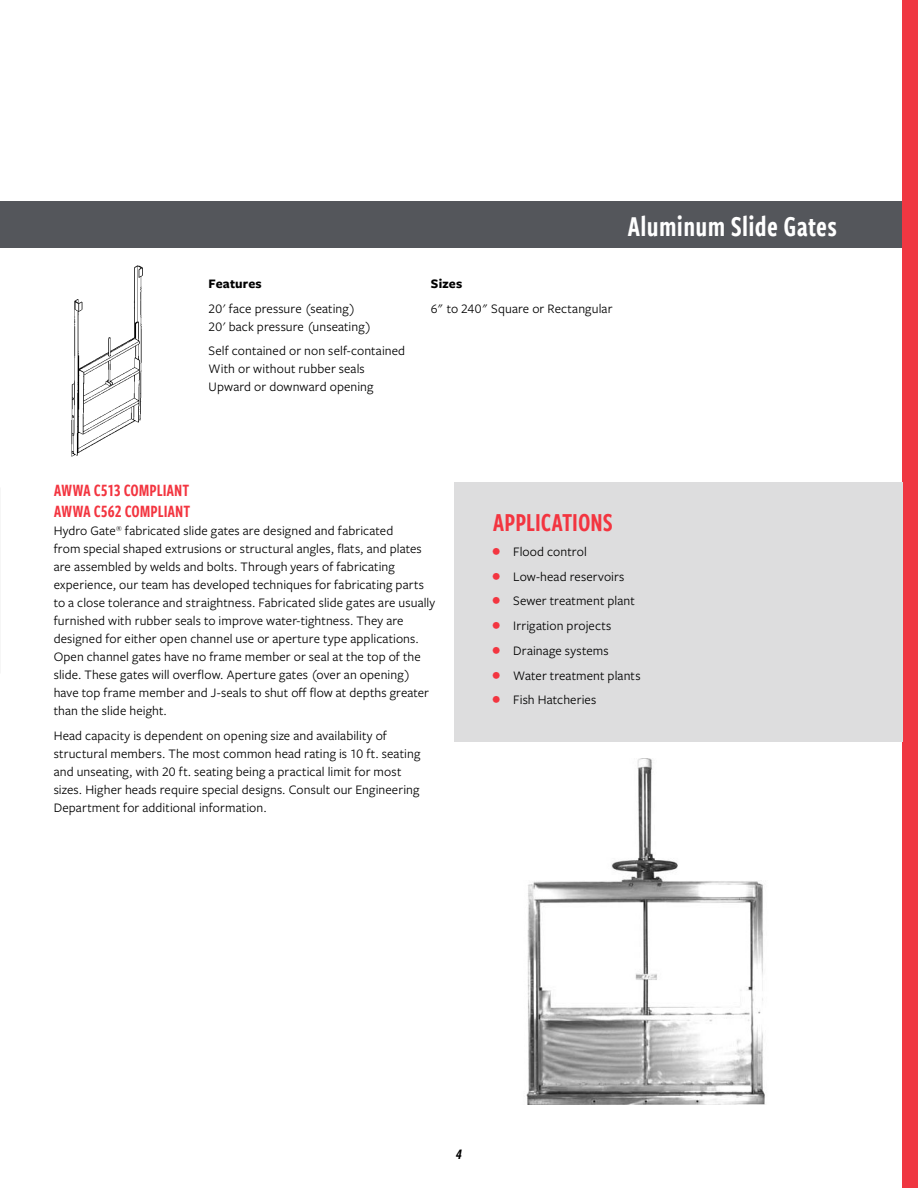
<style>
.page{position:relative;width:918px;height:1188px;background:#fff}
.page>*{position:absolute;margin:0;border:0;box-sizing:border-box;transform-origin:0 0}
.t1{font:30px "Freight Sans Cmp Pro Semi";letter-spacing:.01em;color:#fff}
.t2{font:27px "Freight Sans Cmp Pro Semi";color:#f33540}
.t3{font:18px/21.6px "Freight Sans Cmp Pro Semi";letter-spacing:-.005em;color:#f33540}
.t4{font:italic 15px "Freight Sans Cmp Pro Semi";color:#000}
.t5{font:13.5px/18px "Freight Sans Pro";letter-spacing:.01em;color:#000}
.t6{font:700 13.5px "Freight Sans Pro";letter-spacing:.01em;color:#000}
.s1{font-family:"Freight Sans Cmp Pro Semi";font-size:18px;color:#f33540}
</style>
<div class="page">
<div style="left:0;top:202px;width:918px;height:46px;background:#54565b"></div>
<div style="left:903px;top:0;width:15px;height:1188px;background:#ef3742"></div>
<img style="left:71px;top:265px;width:71px;height:192px">
<img style="left:526px;top:758px;width:239px;height:347px">
<div style="left:454px;top:482px;width:449px;height:260px;background:#ddddde"></div>
<p class="t6" style="left:209px;top:274px;width:55px">Features</p>
<p class="t5" style="left:209px;top:299px;width:164px">20' face pressure (seating)<br>20' back pressure (unseating)</p>
<p class="t5" style="left:209px;top:342px;width:198px">Self contained or non self-contained<br>With or without rubber seals<br>Upward or downward opening</p>
<h1 class="t1" style="left:627px;top:206px;width:211px">Aluminum Slide Gates</h1>
<p class="t6" style="left:431px;top:274px;width:33px">Sizes</p>
<p class="t5" style="left:431px;top:299px;width:183px">6" to 240" Square or Rectangular</p>
<h3 class="t3" style="left:54px;top:478px;width:138px">AWWA C513 COMPLIANT<br>AWWA C562 COMPLIANT</h3>
<p class="t5" style="left:54px;top:521px;width:383px">Hydro Gate<sup>®</sup> fabricated slide gates are designed and fabricated<br>from special shaped extrusions or structural angles, flats, and plates are assembled by welds and bolts. Through years of fabricating experience, our team has developed techniques for fabricating parts to a close tolerance and straightness. Fabricated slide gates are usually furnished with rubber seals to improve water-tightness. They are designed for either open channel use or aperture type applications.<br>Open channel gates have no frame member or seal at the top of the slide. These gates will overflow. Aperture gates (over an opening) have top frame member and J‑seals to shut off flow at depths greater than the slide height.</p>
<p class="t5" style="left:54px;top:726px;width:368px">Head capacity is dependent on opening size and availability of structural members. The most common head rating is 10 ft. seating and unseating, with 20 ft. seating being a practical limit for most sizes. Higher heads require special designs. Consult our Engineering Department for additional information.</p>
<h2 class="t2" style="left:493px;top:504px;width:121px">APPLICATIONS</h2>
<p class="t5" style="left:493px;top:542px;width:95px"><span class="s1">•</span> Flood control</p>
<p class="t5" style="left:493px;top:567px;width:133px"><span class="s1">•</span> Low-head reservoirs</p>
<p class="t5" style="left:493px;top:592px;width:143px"><span class="s1">•</span> Sewer treatment plant</p>
<p class="t5" style="left:493px;top:616px;width:120px"><span class="s1">•</span> Irrigation projects</p>
<p class="t5" style="left:493px;top:641px;width:117px"><span class="s1">•</span> Drainage systems</p>
<p class="t5" style="left:493px;top:666px;width:149px"><span class="s1">•</span> Water treatment plants</p>
<p class="t5" style="left:493px;top:691px;width:105px"><span class="s1">•</span> Fish Hatcheries</p>
<p class="t4" style="left:456px;top:1144px;width:7px">4</p>
</div>
